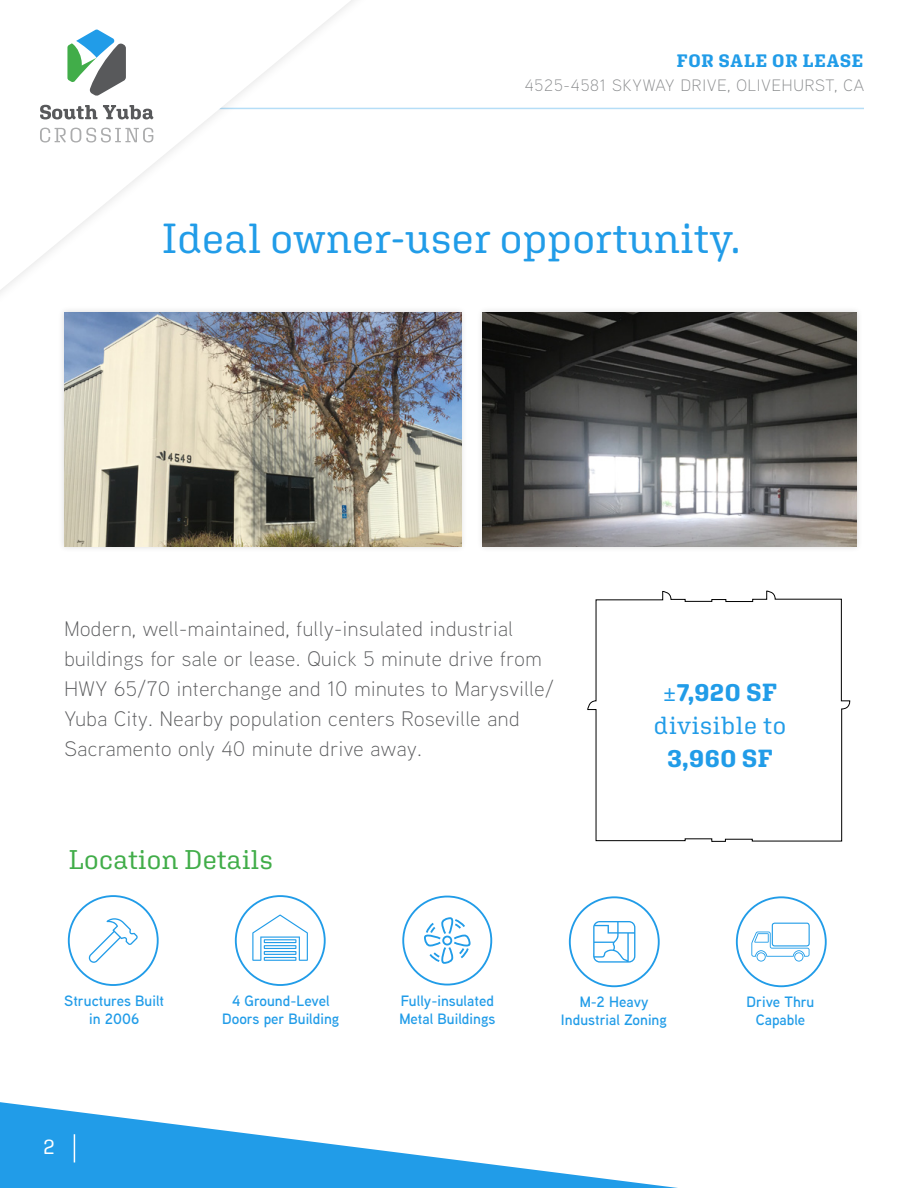
<style>
.page{position:relative;width:918px;height:1188px;background:#fff}
.page>*{position:absolute;margin:0;border:0;box-sizing:border-box;transform-origin:0 0}
.t1{font:42px "Aglet Slab";letter-spacing:.01em;color:#219ce8}
.t2{font:27px "Aglet Slab";letter-spacing:.01em;color:#41ad49}
.t3{font:24.75px/33px "Aglet Slab";letter-spacing:.02em;color:#219ce8;text-align:center}
.t4{font:700 24.75px "Aglet Slab";color:#219ce8}
.t5{font:300 21px/30px "Aaux Next";letter-spacing:.025em;color:#58595b}
.t6{font:21px "Aglet Slab";color:#fff}
.t7{font:700 18px "Aglet Slab";letter-spacing:.05em;color:#219ce8}
.t8{font:300 16.5px "Aaux Next";letter-spacing:.05em;color:#888a8c}
.t9{font:600 15px/18px "Aaux Next";color:#219ce8;text-align:center}
.s1{font-family:"Aaux Next";font-weight:500}
.s2{font-weight:700}
</style>
<div class="page">
<svg style="left:0;top:1102px;width:678px;height:86px"></svg>
<hr style="left:97px;top:108px;width:767px;height:1px;background:#219ce8">
<div style="left:0;top:0;width:378px;height:312px;background:#fff"></div>
<svg style="left:0;top:0;width:368px;height:293px"></svg>
<svg style="left:40px;top:105px;width:57px;height:14px"></svg>
<svg style="left:103px;top:105px;width:51px;height:14px"></svg>
<svg style="left:40px;top:128px;width:113px;height:15px"></svg>
<svg style="left:67px;top:29px;width:59px;height:67px"></svg>
<svg style="left:74px;top:1134px;width:1px;height:28px"></svg>
<div style="left:58px;top:306px;width:410px;height:247px;background:#f7f7f7"></div>
<img style="left:64px;top:312px;width:397px;height:235px">
<div style="left:476px;top:306px;width:387px;height:247px;background:#000;opacity:.14"></div>
<img style="left:483px;top:312px;width:373px;height:235px">
<svg style="left:252px;top:915px;width:56px;height:46px"></svg>
<svg style="left:264px;top:939px;width:32px;height:4px"></svg>
<hr style="left:265px;top:940px;width:30px;height:2px;background:#219ce8">
<svg style="left:264px;top:945px;width:32px;height:4px"></svg>
<hr style="left:265px;top:946px;width:30px;height:2px;background:#219ce8">
<hr style="left:264px;top:951px;width:32px;height:4px;background:#2fa2e9">
<hr style="left:265px;top:952px;width:30px;height:2px;background:#219ce8">
<svg style="left:264px;top:957px;width:32px;height:4px"></svg>
<hr style="left:265px;top:958px;width:30px;height:2px;background:#219ce8">
<div style="left:235px;top:895px;width:91px;height:91px;border:2px solid #219ce8;border-radius:50%"></div>
<svg style="left:751px;top:932px;width:59px;height:30px"></svg>
<div style="left:736px;top:896px;width:91px;height:91px;border:2px solid #219ce8;border-radius:50%"></div>
<div style="left:772px;top:923px;width:38px;height:23px;border:1px solid #219ce8;border-radius:2px"></div>
<div style="left:68px;top:895px;width:91px;height:91px;border:2px solid #219ce8;border-radius:50%"></div>
<svg style="left:88px;top:918px;width:50px;height:45px"></svg>
<div style="left:402px;top:896px;width:90px;height:90px;border:2px solid #219ce8;border-radius:50%"></div>
<svg style="left:424px;top:917px;width:47px;height:47px"></svg>
<div style="left:569px;top:896px;width:91px;height:91px;border:2px solid #219ce8;border-radius:50%"></div>
<svg style="left:593px;top:921px;width:42px;height:42px"></svg>
<svg style="left:587px;top:591px;width:263px;height:251px"></svg>
<p class="t7" style="left:677px;top:50px;width:188px">FOR SALE OR LEASE</p>
<p class="t8" style="left:525px;top:75px;width:341px">4525-4581 SKYWAY DRIVE, OLIVEHURST, CA</p>
<h1 class="t1" style="left:162px;top:213px;width:580px">Ideal owner-user opportunity.</h1>
<p class="t5" style="left:64px;top:612px;width:491px">Modern, well-maintained, fully-insulated industrial buildings for sale or lease. Quick 5 minute drive from HWY 65/70 interchange and 10 minutes to Marysville/ Yuba City. Nearby population centers Roseville and Sacramento only 40 minute drive away.</p>
<p class="t2" style="left:69px;top:844px;width:205px">Location Details</p>
<p class="t3" style="left:654px;top:676px;width:134px"><span class="s1">±</span><span class="s2">7,920 SF </span>divisible to</p>
<p class="t4" style="left:667px;top:744px;width:107px">3,960 SF</p>
<p class="t9" style="left:64px;top:992px;width:102px">Structures Built in 2006</p>
<p class="t9" style="left:747px;top:993px;width:69px">Drive Thru<br>Capable</p>
<p class="t9" style="left:399px;top:992px;width:98px;text-align:left">Fully-insulated<br>Metal Buildings</p>
<p class="t9" style="left:222px;top:992px;width:119px">4 Ground-Level<br>Doors per Building</p>
<p class="t9" style="left:561px;top:993px;width:107px">M-2 Heavy<br>Industrial Zoning</p>
<p class="t6" style="left:44px;top:1134px;width:13px">2</p>
</div>
